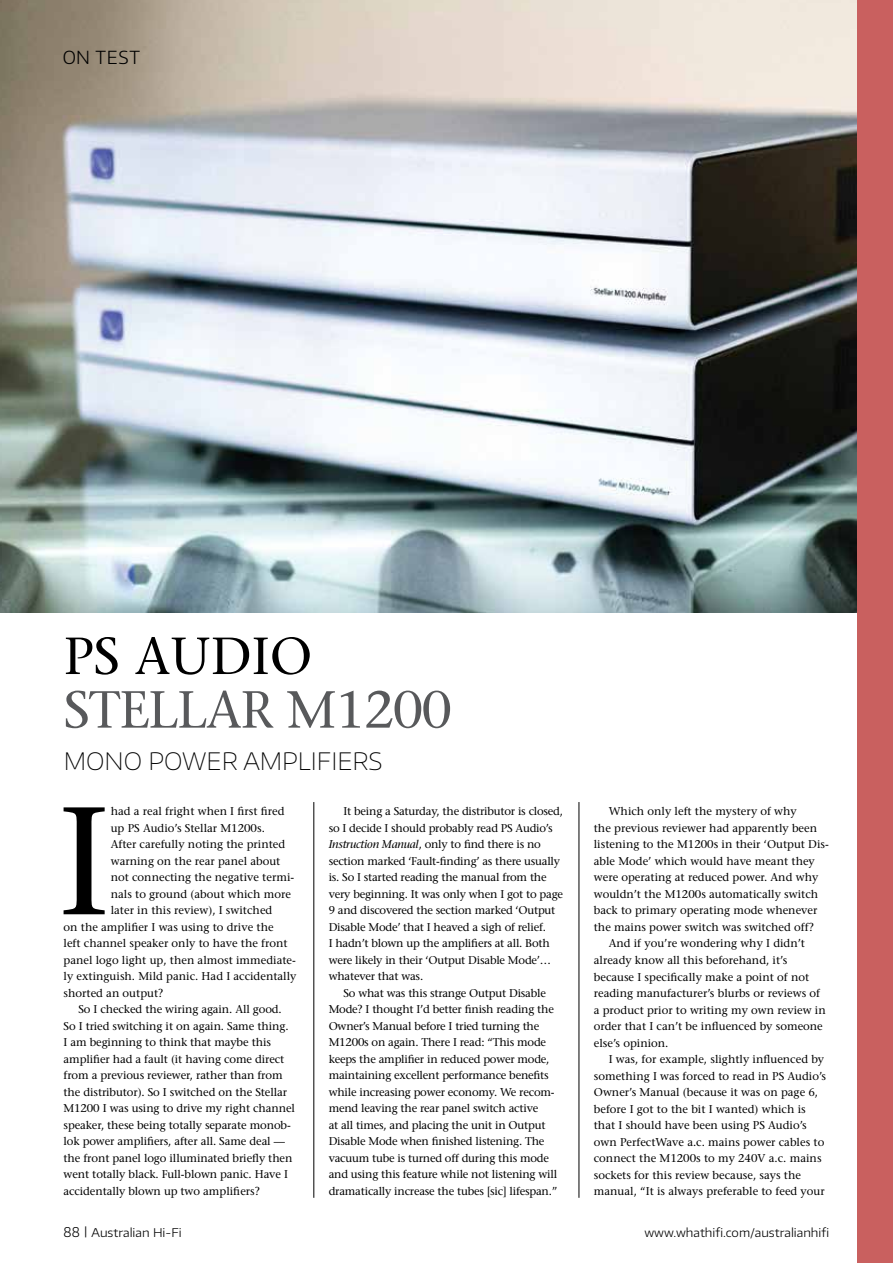
<style>
.page{position:relative;width:893px;height:1263px;background:#fff}
.page>*{position:absolute;margin:0;border:0;box-sizing:border-box;transform-origin:0 0}
.t1{font:500 152.7px "Stone Serif Std";color:#000}
.t2{font:500 52.05px "Stone Serif Std";letter-spacing:-.02em;color:#58595b}
.t3{font:500 52.05px "Stone Serif Std";color:#000}
.t4{font:100 24px "Encode Sans Wide";color:#000}
.t5{font:300 18px "Encode Sans";letter-spacing:.04em;color:#000}
.t6{font:300 12px "Encode Sans Wide";color:#000}
.t7{font:500 11.25px "Stone Serif Std";letter-spacing:-.01em;color:#000}
.s1{font-style:italic}
.s2{font-family:"Encode Sans";font-size:13.5px}
</style>
<div class="page">
<img style="left:0;top:0;width:857px;height:612px">
<div style="left:857px;top:0;width:36px;height:1263px;background:#c9605f"></div>
<hr style="left:314px;top:802px;width:1px;height:396px;background:#000">
<hr style="left:579px;top:802px;width:1px;height:396px;background:#000">
<h3 class="t5" style="left:63px;top:45px;width:79px">ON TEST</h3>
<h2 class="t3" style="left:64px;top:635px;width:250px">PS AUDIO</h2>
<h2 class="t2" style="left:64px;top:689px;width:389px">STELLAR M1200</h2>
<h3 class="t4" style="left:64px;top:745px;width:320px">MONO POWER AMPLIFIERS</h3>
<h1 class="t1" style="left:57px;top:801px;width:55px">I</h1>
<p class="t7" style="left:111px;top:807px;width:175px">had a real fright when I first fired</p>
<p class="t7" style="left:344px;top:807px;width:221px">It being a Saturday, the distributor is closed,</p>
<p class="t7" style="left:329px;top:823px;width:226px">so I decide I should probably read PS Audio’s</p>
<p class="t7" style="left:329px;top:840px;width:214px"><span class="s1">Instruction Manual</span>, only to find there is no</p>
<p class="t7" style="left:329px;top:856px;width:233px">section marked ‘Fault-finding’ as there usually</p>
<p class="t7" style="left:329px;top:873px;width:220px">is. So I started reading the manual from the</p>
<p class="t7" style="left:329px;top:889px;width:236px">very beginning. It was only when I got to page</p>
<p class="t7" style="left:329px;top:906px;width:228px">9 and discovered the section marked ‘Output</p>
<p class="t7" style="left:329px;top:922px;width:219px">Disable Mode’ that I heaved a sigh of relief.</p>
<p class="t7" style="left:329px;top:939px;width:223px">I hadn’t blown up the amplifiers at all. Both</p>
<p class="t7" style="left:329px;top:955px;width:224px">were likely in their ‘Output Disable Mode’…</p>
<p class="t7" style="left:329px;top:972px;width:96px">whatever that was.</p>
<p class="t7" style="left:344px;top:988px;width:204px">So what was this strange Output Disable</p>
<p class="t7" style="left:329px;top:1005px;width:227px">Mode? I thought I’d better finish reading the</p>
<p class="t7" style="left:329px;top:1021px;width:212px">Owner’s Manual before I tried turning the</p>
<p class="t7" style="left:329px;top:1038px;width:219px">M1200s on again. There I read: “This mode</p>
<p class="t7" style="left:329px;top:1054px;width:222px">keeps the amplifier in reduced power mode,</p>
<p class="t7" style="left:329px;top:1071px;width:222px">maintaining excellent performance benefits</p>
<p class="t7" style="left:329px;top:1087px;width:227px">while increasing power economy. We recom-</p>
<p class="t7" style="left:329px;top:1104px;width:211px">mend leaving the rear panel switch active</p>
<p class="t7" style="left:329px;top:1121px;width:218px">at all times, and placing the unit in Output</p>
<p class="t7" style="left:329px;top:1137px;width:217px">Disable Mode when finished listening. The</p>
<p class="t7" style="left:329px;top:1154px;width:222px">vacuum tube is turned off during this mode</p>
<p class="t7" style="left:329px;top:1170px;width:230px">and using this feature while not listening will</p>
<p class="t7" style="left:329px;top:1187px;width:230px">dramatically increase the tubes [sic] lifespan.”</p>
<p class="t7" style="left:111px;top:823px;width:156px">up PS Audio’s Stellar M1200s.</p>
<p class="t7" style="left:111px;top:840px;width:176px">After carefully noting the printed</p>
<p class="t7" style="left:111px;top:856px;width:171px">warning on the rear panel about</p>
<p class="t7" style="left:111px;top:873px;width:185px">not connecting the negative termi-</p>
<p class="t7" style="left:111px;top:889px;width:182px">nals to ground (about which more</p>
<p class="t7" style="left:111px;top:906px;width:163px">later in this review), I switched</p>
<p class="t7" style="left:64px;top:922px;width:212px">on the amplifier I was using to drive the</p>
<p class="t7" style="left:64px;top:939px;width:226px">left channel speaker only to have the front</p>
<p class="t7" style="left:64px;top:955px;width:234px">panel logo light up, then almost immediate-</p>
<p class="t7" style="left:64px;top:972px;width:234px">ly extinguish. Mild panic. Had I accidentally</p>
<p class="t7" style="left:64px;top:988px;width:101px">shorted an output?</p>
<p class="t7" style="left:78px;top:1005px;width:205px">So I checked the wiring again. All good.</p>
<p class="t7" style="left:64px;top:1021px;width:227px">So I tried switching it on again. Same thing.</p>
<p class="t7" style="left:64px;top:1038px;width:209px">I am beginning to think that maybe this</p>
<p class="t7" style="left:64px;top:1054px;width:222px">amplifier had a fault (it having come direct</p>
<p class="t7" style="left:64px;top:1071px;width:221px">from a previous reviewer, rather than from</p>
<p class="t7" style="left:64px;top:1087px;width:225px">the distributor). So I switched on the Stellar</p>
<p class="t7" style="left:64px;top:1104px;width:233px">M1200 I was using to drive my right channel</p>
<p class="t7" style="left:64px;top:1120px;width:229px">speaker, these being totally separate monob-</p>
<p class="t7" style="left:64px;top:1137px;width:223px">lok power amplifiers, after all. Same deal —</p>
<p class="t7" style="left:64px;top:1153px;width:230px">the front panel logo illuminated briefly then</p>
<p class="t7" style="left:64px;top:1170px;width:226px">went totally black. Full-blown panic. Have I</p>
<p class="t7" style="left:64px;top:1186px;width:198px">accidentally blown up two amplifiers?</p>
<p class="t7" style="left:609px;top:807px;width:190px">Which only left the mystery of why</p>
<p class="t7" style="left:594px;top:824px;width:225px">the previous reviewer had apparently been</p>
<p class="t7" style="left:594px;top:840px;width:237px">listening to the M1200s in their ‘Output Dis-</p>
<p class="t7" style="left:594px;top:857px;width:223px">able Mode’ which would have meant they</p>
<p class="t7" style="left:594px;top:873px;width:226px">were operating at reduced power. And why</p>
<p class="t7" style="left:594px;top:890px;width:226px">wouldn’t the M1200s automatically switch</p>
<p class="t7" style="left:594px;top:906px;width:225px">back to primary operating mode whenever</p>
<p class="t7" style="left:594px;top:923px;width:222px">the mains power switch was switched off?</p>
<p class="t7" style="left:609px;top:939px;width:198px">And if you’re wondering why I didn’t</p>
<p class="t7" style="left:594px;top:956px;width:195px">already know all this beforehand, it’s</p>
<p class="t7" style="left:594px;top:972px;width:217px">because I specifically make a point of not</p>
<p class="t7" style="left:594px;top:989px;width:228px">reading manufacturer’s blurbs or reviews of</p>
<p class="t7" style="left:594px;top:1005px;width:233px">a product prior to writing my own review in</p>
<p class="t7" style="left:594px;top:1022px;width:231px">order that I can’t be influenced by someone</p>
<p class="t7" style="left:594px;top:1038px;width:76px">else’s opinion.</p>
<p class="t7" style="left:609px;top:1055px;width:217px">I was, for example, slightly influenced by</p>
<p class="t7" style="left:594px;top:1071px;width:234px">something I was forced to read in PS Audio’s</p>
<p class="t7" style="left:594px;top:1088px;width:226px">Owner’s Manual (because it was on page 6,</p>
<p class="t7" style="left:594px;top:1104px;width:213px">before I got to the bit I wanted) which is</p>
<p class="t7" style="left:594px;top:1121px;width:214px">that I should have been using PS Audio’s</p>
<p class="t7" style="left:594px;top:1137px;width:232px">own PerfectWave a.c. mains power cables to</p>
<p class="t7" style="left:594px;top:1154px;width:229px">connect the M1200s to my 240V a.c. mains</p>
<p class="t7" style="left:594px;top:1170px;width:209px">sockets for this review because, says the</p>
<p class="t7" style="left:594px;top:1187px;width:232px">manual, “It is always preferable to feed your</p>
<p class="t6" style="left:64px;top:1225px;width:120px"><span class="s2">88</span> <sup>|</sup> Australian Hi-Fi</p>
<p class="t6" style="left:644px;top:1225px;width:186px">www.whathifi.com/australianhifi</p>
</div>
